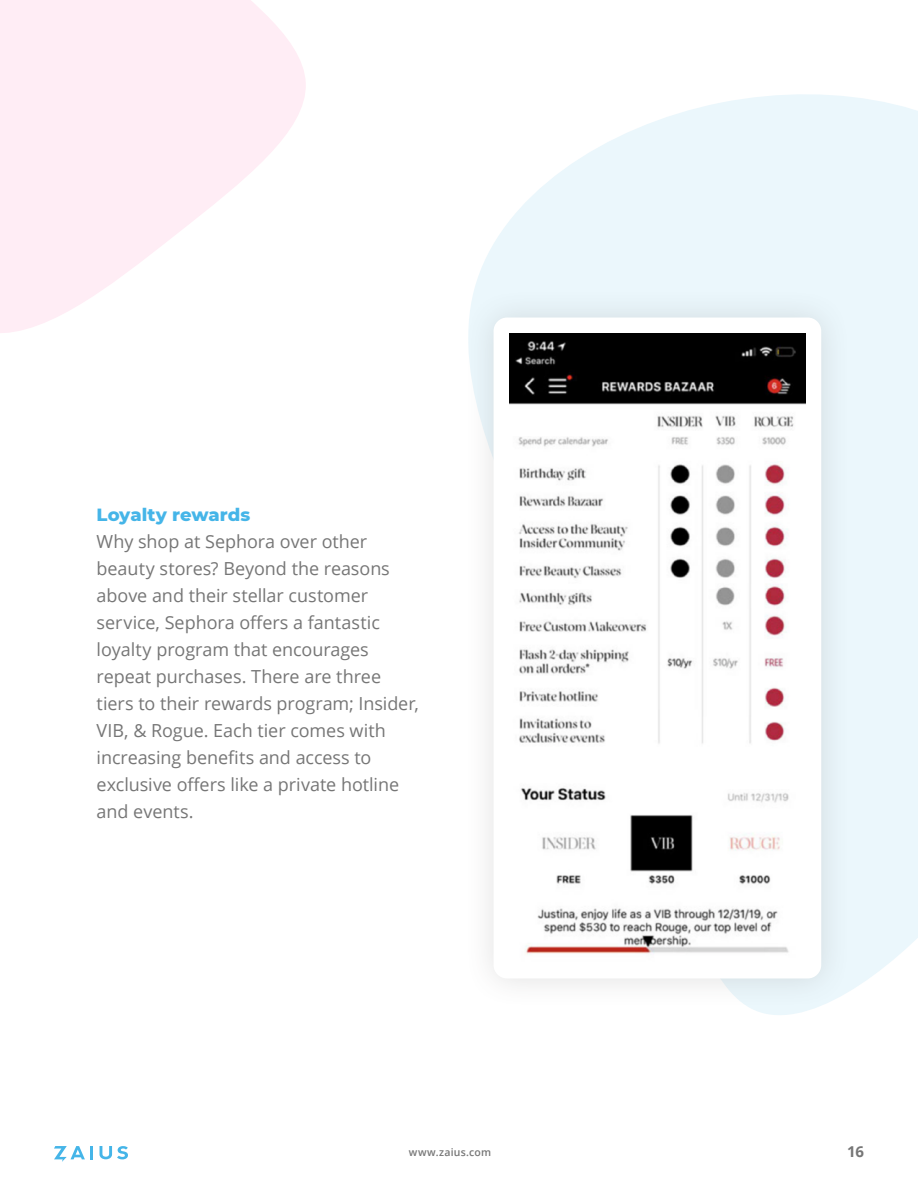
<style>
.page{position:relative;width:918px;height:1188px;background:#fff}
.page>*{position:absolute;margin:0;border:0;box-sizing:border-box;transform-origin:0 0}
.t1{font:18px/27px "Open Sans";letter-spacing:-.005em;color:#767676}
.t2{font:800 18px "Montserrat";color:#45b5e8}
.t3{font:700 15px "Open Sans";color:#767676}
.t4{font:600 10.5px "Open Sans";letter-spacing:.025em;color:#767676}
</style>
<div class="page">
<svg style="left:54px;top:1146px;width:39px;height:16px"></svg>
<svg style="left:100px;top:1146px;width:28px;height:13px"></svg>
<svg style="left:475px;top:94px;width:443px;height:921px;fill:#ebf7fc"></svg>
<svg style="left:0;top:0;width:306px;height:333px;fill:#ffedf5"></svg>
<div style="left:463px;top:287px;width:388px;height:722px;background:#676464;opacity:.2"></div>
<div style="left:494px;top:318px;width:327px;height:660px;background:#fff;border-radius:14px"></div>
<img style="left:509px;top:333px;width:297px;height:622px">
<p class="t2" style="left:97px;top:501px;width:155px">Loyalty rewards</p>
<p class="t1" style="left:97px;top:527px;width:324px">Why shop at Sephora over other beauty stores? Beyond the reasons above and their stellar customer service, Sephora offers a fantastic loyalty program that encourages repeat purchases. There are three tiers to their rewards program; Insider,<br>VIB, &amp; Rogue. Each tier comes with increasing benefits and access to exclusive offers like a private hotline and events.</p>
<p class="t4" style="left:409px;top:1145px;width:84px">www.zaius.com</p>
<p class="t3" style="left:847px;top:1141px;width:18px">16</p>
</div>
